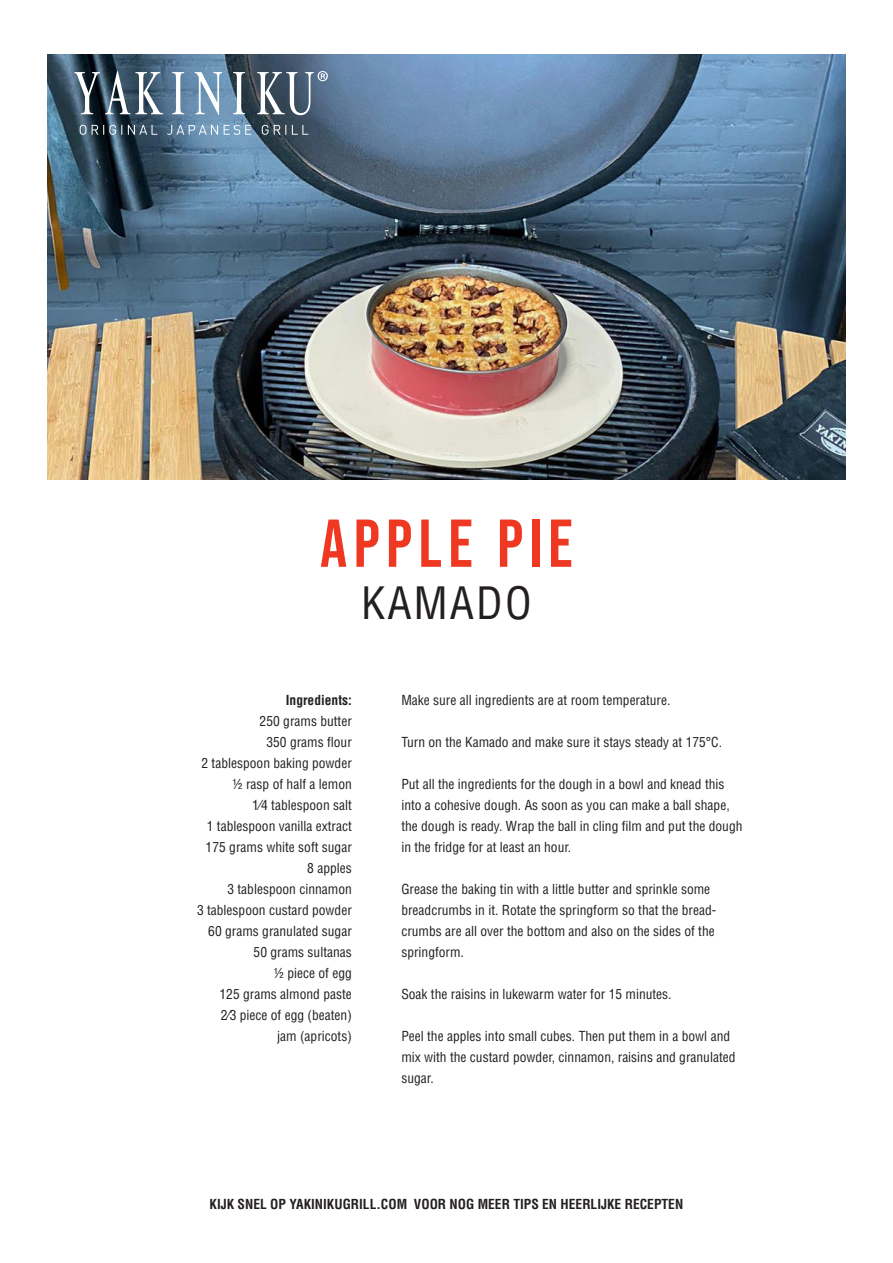
<style>
.page{position:relative;width:893px;height:1263px;background:#fff}
.page>*{position:absolute;margin:0;border:0;box-sizing:border-box;transform-origin:0 0}
.t1{font:67.5px "Bebas Neue";letter-spacing:.095em;color:#ef3822}
.t2{font:condensed 43.5px "Helvetica LT Std";letter-spacing:.05em;color:#231f20}
.Ingredienten_Benodigdheden{font:condensed 13.5px/21px "Helvetica LT Std";color:#231f20}
.Ingredienten_Benodigdheden-2{font:700 condensed 13.5px "Helvetica LT Std";color:#231f20}
</style>
<div class="page">
<img style="left:48px;top:54px;width:797px;height:425px">
<svg style="left:74px;top:71px;width:254px;height:64px;background:#647a8c"></svg>
<p class="t1" style="left:320px;top:505px;width:254px">APPLE PIE</p>
<p class="t2" style="left:361px;top:576px;width:172px">KAMADO</p>
<p class="Ingredienten_Benodigdheden-2" style="left:286px;top:692px;width:68px">Ingredients:</p>
<p class="Ingredienten_Benodigdheden" style="left:260px;top:711px;width:94px">250 grams butter</p>
<p class="Ingredienten_Benodigdheden" style="left:266px;top:732px;width:87px">350 grams flour</p>
<p class="Ingredienten_Benodigdheden" style="left:202px;top:753px;width:152px">2 tablespoon baking powder</p>
<p class="Ingredienten_Benodigdheden" style="left:233px;top:774px;width:121px">½ rasp of half a lemon</p>
<p class="Ingredienten_Benodigdheden" style="left:252px;top:795px;width:101px">1⁄4 tablespoon salt</p>
<p class="Ingredienten_Benodigdheden" style="left:207px;top:816px;width:147px">1 tablespoon vanilla extract</p>
<p class="Ingredienten_Benodigdheden" style="left:206px;top:837px;width:148px">175 grams white soft sugar</p>
<p class="Ingredienten_Benodigdheden" style="left:307px;top:858px;width:46px">8 apples</p>
<p class="Ingredienten_Benodigdheden" style="left:227px;top:879px;width:126px">3 tablespoon cinnamon</p>
<p class="Ingredienten_Benodigdheden" style="left:197px;top:900px;width:156px">3 tablespoon custard powder</p>
<p class="Ingredienten_Benodigdheden" style="left:208px;top:921px;width:145px">60 grams granulated sugar</p>
<p class="Ingredienten_Benodigdheden" style="left:254px;top:942px;width:100px">50 grams sultanas</p>
<p class="Ingredienten_Benodigdheden" style="left:274px;top:963px;width:79px">½ piece of egg</p>
<p class="Ingredienten_Benodigdheden" style="left:220px;top:984px;width:134px">125 grams almond paste</p>
<p class="Ingredienten_Benodigdheden" style="left:221px;top:1005px;width:133px">2⁄3 piece of egg (beaten)</p>
<p class="Ingredienten_Benodigdheden" style="left:277px;top:1026px;width:76px">jam (apricots)</p>
<p class="Ingredienten_Benodigdheden" style="left:401px;top:690px;width:271px">Make sure all ingredients are at room temperature.</p>
<p class="Ingredienten_Benodigdheden" style="left:401px;top:732px;width:322px">Turn on the Kamado and make sure it stays steady at 175°C.</p>
<p class="Ingredienten_Benodigdheden" style="left:401px;top:774px;width:343px">Put all the ingredients for the dough in a bowl and knead this into a cohesive dough. As soon as you can make a ball shape, the dough is ready. Wrap the ball in cling film and put the dough in the fridge for at least an hour.</p>
<p class="Ingredienten_Benodigdheden" style="left:401px;top:879px;width:316px">Grease the baking tin with a little butter and sprinkle some breadcrumbs in it. Rotate the springform so that the bread&shy;crumbs are all over the bottom and also on the sides of the springform.</p>
<p class="Ingredienten_Benodigdheden" style="left:401px;top:984px;width:272px">Soak the raisins in lukewarm water for 15 minutes.</p>
<p class="Ingredienten_Benodigdheden" style="left:401px;top:1026px;width:336px">Peel the apples into small cubes. Then put them in a bowl and mix with the custard powder, cinnamon, raisins and granulated sugar.</p>
<p class="Ingredienten_Benodigdheden-2" style="left:210px;top:1196px;width:475px">KIJK SNEL OP YAKINIKUGRILL.COM VOOR NOG MEER TIPS EN HEERLIJKE RECEPTEN</p>
</div>
